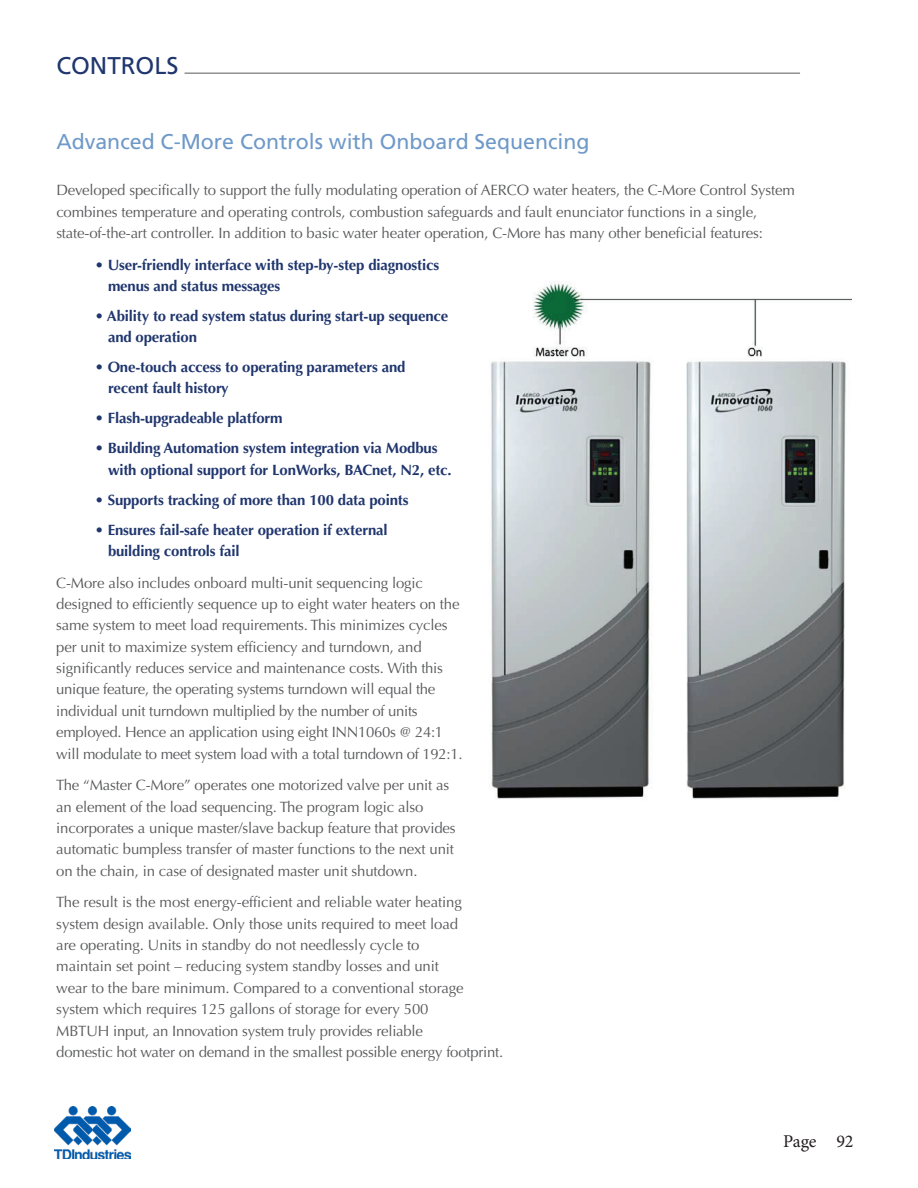
<style>
.page{position:relative;width:918px;height:1188px;background:#fff}
.page>*{position:absolute;margin:0;border:0;box-sizing:border-box;transform-origin:0 0}
.t1{font:24.15px "Frutiger";color:#20366e}
.t2{font:21.3px "Frutiger";color:#6f99c8}
.t3{font:18px "Minion Pro";letter-spacing:-.005em;color:#231f20}
.t4{font:15px/21.5px "Optima";letter-spacing:-.01em;color:#58595b}
.t5{font:700 15px/21.5px "Optima";letter-spacing:-.01em;color:#20366e}
</style>
<div class="page">
<img style="left:54px;top:1107px;width:76px;height:52px">
<hr style="left:185px;top:73px;width:615px;height:1px;background:#58595b">
<img style="left:490px;top:281px;width:361px;height:519px">
<h1 class="t1" style="left:56px;top:51px;width:124px">CONTROLS</h1>
<h2 class="t2" style="left:56px;top:129px;width:535px">Advanced C-More Controls with Onboard Sequencing</h2>
<p class="t4" style="left:56px;top:180px;width:740px">Developed specifically to support the fully modulating operation of AERCO water heaters, the C-More Control System combines temperature and operating controls, combustion safeguards and fault enunciator functions in a single, state-of-the-art controller. In addition to basic water heater operation, C-More has many other beneficial features:</p>
<p class="t5" style="left:108px;top:254px;width:333px;text-indent:-13px">• User-friendly interface with step-by-step diagnostics menus and status messages</p>
<p class="t5" style="left:108px;top:305px;width:342px;text-indent:-13px">• Ability to read system status during start-up sequence and operation</p>
<p class="t5" style="left:108px;top:357px;width:299px;text-indent:-13px">• One-touch access to operating parameters and recent fault history</p>
<p class="t5" style="left:95px;top:408px;width:189px">• Flash-upgradeable platform</p>
<p class="t5" style="left:108px;top:438px;width:345px;text-indent:-13px">• Building Automation system integration via Modbus with optional support for LonWorks, BACnet, N2, etc.</p>
<p class="t5" style="left:95px;top:489px;width:315px">• Supports tracking of more than 100 data points</p>
<p class="t5" style="left:108px;top:519px;width:281px;text-indent:-13px">• Ensures fail-safe heater operation if external building controls fail</p>
<p class="t4" style="left:56px;top:572px;width:408px">C-More also includes onboard multi-unit sequencing logic designed to efficiently sequence up to eight water heaters on the same system to meet load requirements. This minimizes cycles per unit to maximize system efficiency and turndown, and significantly reduces service and maintenance costs. With this unique feature, the operating systems turndown will equal the individual unit turndown multiplied by the number of units employed. Hence an application using eight INN1060s @ 24:1 will modulate to meet system load with a total turndown of 192:1.</p>
<p class="t4" style="left:56px;top:775px;width:401px">The “Master C-More” operates one motorized valve per unit as an element of the load sequencing. The program logic also incorporates a unique master/slave backup feature that provides automatic bumpless transfer of master functions to the next unit on the chain, in case of designated master unit shutdown.</p>
<p class="t4" style="left:56px;top:892px;width:448px">The result is the most energy-efficient and reliable water heating system design available. Only those units required to meet load<br>are operating. Units in standby do not needlessly cycle to<br>maintain set point – reducing system standby losses and unit<br>wear to the bare minimum. Compared to a conventional storage system which requires 125 gallons of storage for every 500<br>MBTUH input, an Innovation system truly provides reliable<br>domestic hot water on demand in the smallest possible energy footprint.</p>
<p class="t3" style="left:783px;top:1129px;width:72px">Page 92</p>
</div>
